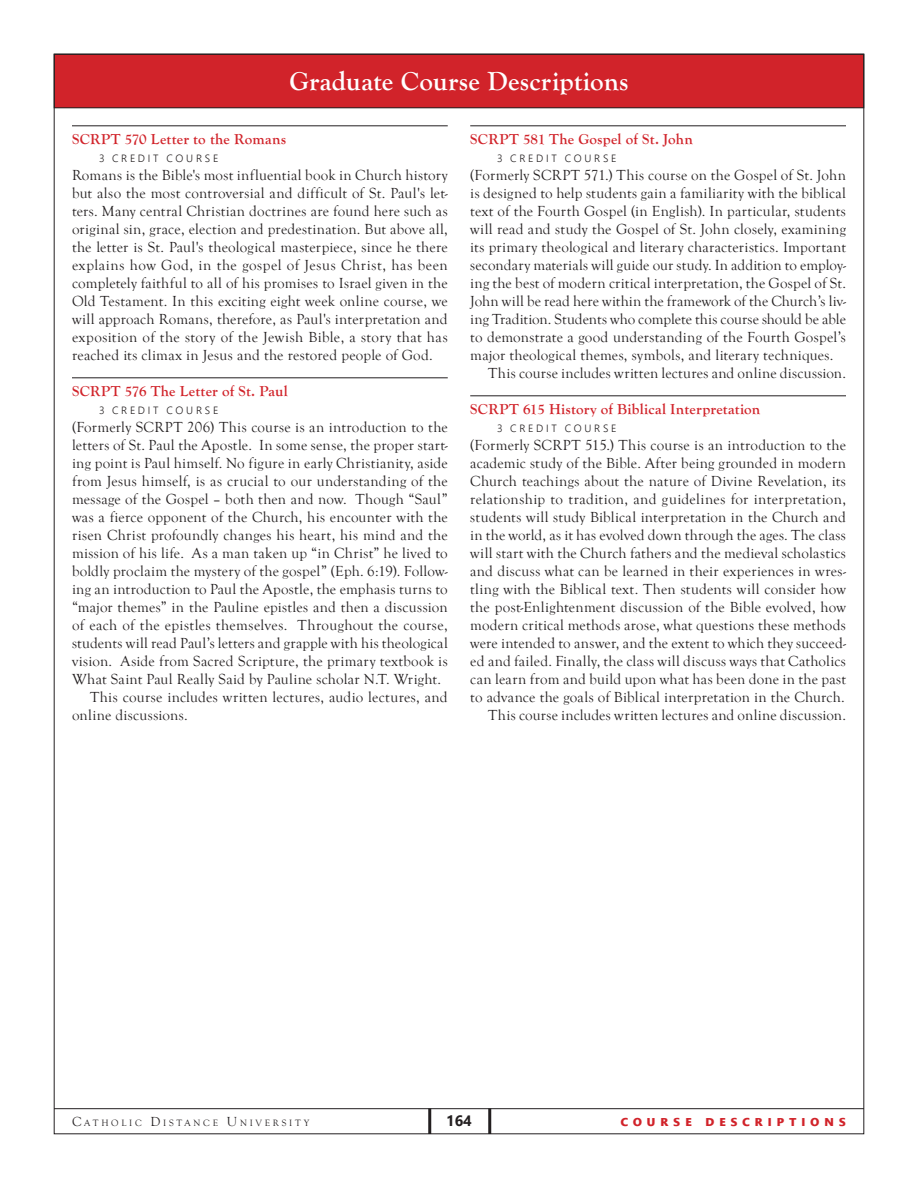
<style>
.page{position:relative;width:918px;height:1188px;background:#fff}
.page>*{position:absolute;margin:0;border:0;box-sizing:border-box;transform-origin:0 0}
.t1{font:700 27px "Goudy Old Style T";letter-spacing:.015em;color:#fff}
.text_10_on_12_justif{font:15px/18px "Goudy Old Style T";letter-spacing:.02em;color:#231f20;text-align:justify}
.subhead_10_pts_flush{font:700 15px "Goudy Old Style T";letter-spacing:.02em;color:#d1232a}
.t2{font:700 15px "Segoe UI";letter-spacing:.3em;color:#d1232a}
.t3{font:700 15px "Segoe UI";color:#231f20}
.text_7_pt_all_caps_f{font:300 10.5px "Segoe UI";letter-spacing:.265em;color:#231f20}
.t4{font:9.45px "Goudy Old Style T";letter-spacing:.285em;color:#231f20}
.s1{font-size:13.5px}
</style>
<div class="page">
<div style="left:54px;top:54px;width:810px;height:54px;background:#d1232a"></div>
<div style="left:54px;top:54px;width:810px;height:54px;border:1px solid #231f20"></div>
<hr style="left:54px;top:1108px;width:810px;height:1px;background:#231f20">
<hr style="left:428px;top:1108px;width:3px;height:26px;background:#231f20">
<hr style="left:488px;top:1108px;width:3px;height:26px;background:#231f20">
<hr style="left:72px;top:126px;width:376px;height:1px;background:#231f20">
<hr style="left:72px;top:378px;width:376px;height:1px;background:#231f20">
<hr style="left:470px;top:126px;width:376px;height:1px;background:#231f20">
<hr style="left:470px;top:396px;width:376px;height:1px;background:#231f20">
<h1 class="t1" style="left:289px;top:66px;width:341px">Graduate Course Descriptions</h1>
<p class="subhead_10_pts_flush" style="left:72px;top:131px;width:216px">SCRPT 570 Letter to the Romans</p>
<p class="text_7_pt_all_caps_f" style="left:99px;top:148px;width:121px">3 CREDIT COURSE</p>
<p class="text_10_on_12_justif" style="left:72px;top:166px;width:377px">Romans is the Bible's most influential book in Church history but also the most controversial and difficult of St. Paul's let&shy;ters. Many central Christian doctrines are found here such as original sin, grace, election and predestination. But above all, the letter is St. Paul's theological masterpiece, since he there explains how God, in the gospel of Jesus Christ, has been completely faithful to all of his promises to Israel given in the Old Testament. In this exciting eight week online course, we will approach Romans, therefore, as Paul's interpretation and exposition of the story of the Jewish Bible, a story that has reached its climax in Jesus and the restored people of God.</p>
<p class="subhead_10_pts_flush" style="left:72px;top:383px;width:217px">SCRPT 576 The Letter of St. Paul</p>
<p class="text_7_pt_all_caps_f" style="left:99px;top:400px;width:121px">3 CREDIT COURSE</p>
<p class="text_10_on_12_justif" style="left:72px;top:418px;width:377px">(Formerly SCRPT 206) This course is an introduction to the letters of St. Paul the Apostle. In some sense, the proper start&shy;ing point is Paul himself. No figure in early Christianity, aside from Jesus himself, is as crucial to our understanding of the message of the Gospel – both then and now. Though “Saul” was a fierce opponent of the Church, his encounter with the risen Christ profoundly changes his heart, his mind and the mission of his life. As a man taken up “in Christ” he lived to boldly proclaim the mystery of the gospel” (Eph. 6:19). Follow&shy;ing an introduction to Paul the Apostle, the emphasis turns to “major themes” in the Pauline epistles and then a discussion of each of the epistles themselves. Throughout the course, students will read Paul’s letters and grapple with his theological vision. Aside from Sacred Scripture, the primary textbook is What Saint Paul Really Said by Pauline scholar N.T. Wright.</p>
<p class="text_10_on_12_justif" style="left:72px;top:688px;width:377px;text-indent:18px">This course includes written lectures, audio lectures, and online discussions.</p>
<p class="subhead_10_pts_flush" style="left:470px;top:131px;width:224px">SCRPT 581 The Gospel of St. John</p>
<p class="text_7_pt_all_caps_f" style="left:497px;top:148px;width:121px">3 CREDIT COURSE</p>
<p class="text_10_on_12_justif" style="left:470px;top:166px;width:377px">(Formerly SCRPT 571.) This course on the Gospel of St. John is designed to help students gain a familiarity with the biblical text of the Fourth Gospel (in English). In particular, students will read and study the Gospel of St. John closely, examining its primary theological and literary characteristics. Important secondary materials will guide our study. In addition to employ&shy;ing the best of modern critical interpretation, the Gospel of St.<br>John will be read here within the framework of the Church’s liv&shy;ing Tradition. Students who complete this course should be able to demonstrate a good understanding of the Fourth Gospel’s major theological themes, symbols, and literary techniques.</p>
<p class="text_10_on_12_justif" style="left:488px;top:364px;width:359px">This course includes written lectures and online discussion.</p>
<p class="subhead_10_pts_flush" style="left:470px;top:401px;width:292px">SCRPT 615 History of Biblical Interpretation</p>
<p class="text_7_pt_all_caps_f" style="left:497px;top:418px;width:121px">3 CREDIT COURSE</p>
<p class="text_10_on_12_justif" style="left:470px;top:436px;width:377px">(Formerly SCRPT 515.) This course is an introduction to the academic study of the Bible. After being grounded in modern Church teachings about the nature of Divine Revelation, its relationship to tradition, and guidelines for interpretation, students will study Biblical interpretation in the Church and in the world, as it has evolved down through the ages. The class will start with the Church fathers and the medieval scholastics and discuss what can be learned in their experiences in wres&shy;tling with the Biblical text. Then students will consider how the post-Enlightenment discussion of the Bible evolved, how modern critical methods arose, what questions these methods were intended to answer, and the extent to which they succeed&shy;ed and failed. Finally, the class will discuss ways that Catholics can learn from and build upon what has been done in the past to advance the goals of Biblical interpretation in the Church.</p>
<p class="text_10_on_12_justif" style="left:488px;top:706px;width:359px">This course includes written lectures and online discussion.</p>
<p class="t3" style="left:446px;top:1106px;width:27px">164</p>
<p class="t4" style="left:72px;top:1118px;width:239px"><span class="s1">C</span>ATHOLIC <span class="s1">D</span>ISTANCE <span class="s1">U</span>NIVERSITY</p>
<p class="t2" style="left:621px;top:1106px;width:227px">course descriptions</p>
</div>
